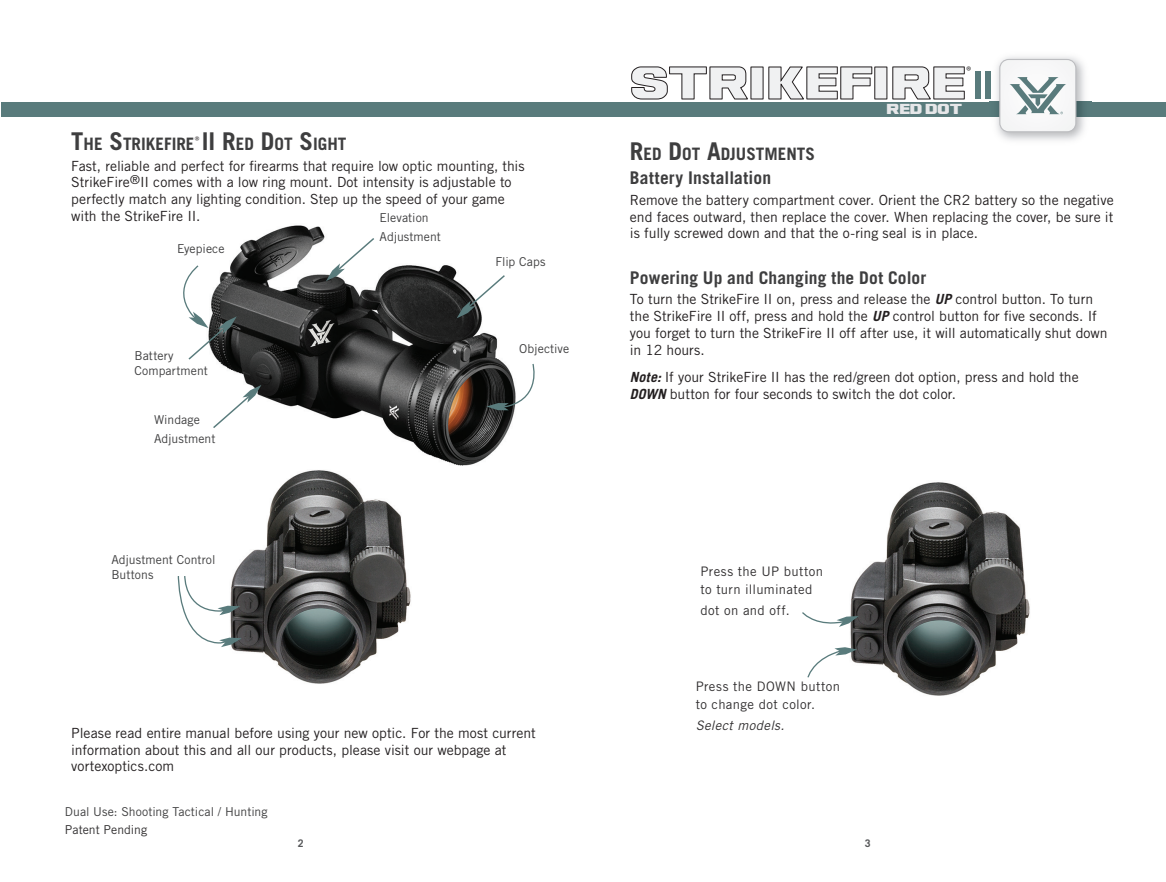
<style>
.page{position:relative;width:1166px;height:882px;background:#fff}
.page>*{position:absolute;margin:0;border:0;box-sizing:border-box;transform-origin:0 0}
.t1{font:700 17.5px "Trade Gothic LT Std";letter-spacing:.01em;color:#3e3e3f}
.t2{font:700 17.15px "Trade Gothic LT Std";color:#3e3e3f}
.t3{font:14px/16.8px "Trade Gothic LT Std";color:#231f20}
.t4{font:13.12px/17.5px "Trade Gothic LT Std";letter-spacing:.03em;color:#312f30}
.t5{font:italic 13.12px "Trade Gothic LT Std";letter-spacing:.02em;color:#312f30}
.t6{font:12.42px "Myriad Pro";color:#312f30}
.t7{font:12.25px/18.6px "Trade Gothic LT Std";letter-spacing:.005em;color:#3e3e3f}
.t8{font:12.25px "Trade Gothic LT Std";letter-spacing:.005em;color:#312f30}
.t9{font:11.38px "Ash";color:#e6e7e9}
.t10{font:700 10.5px "Trade Gothic LT Std";color:#57585a}
.s1{font-size:24.5px}
.s2{font-weight:700;font-style:italic}
</style>
<div class="page">
<div style="left:1px;top:102px;width:1165px;height:14px;background:#597b7c"></div>
<img style="left:989px;top:56px;width:102px;height:85px">
<img style="left:989px;top:102px;width:102px;height:14px">
<div style="left:975px;top:71px;width:5px;height:28px;background:#597b7c"></div>
<div style="left:985px;top:71px;width:6px;height:28px;background:#597b7c"></div>
<svg style="left:631px;top:66px;width:334px;height:34px"></svg>
<svg style="left:999px;top:59px;width:77px;height:73px"></svg>
<img style="left:231px;top:470px;width:180px;height:214px">
<img style="left:217px;top:225px;width:298px;height:241px">
<svg style="left:486px;top:363px;width:49px;height:47px"></svg>
<svg style="left:326px;top:238px;width:48px;height:43px"></svg>
<svg style="left:213px;top:385px;width:48px;height:43px"></svg>
<svg style="left:183px;top:265px;width:54px;height:95px"></svg>
<svg style="left:456px;top:275px;width:49px;height:43px"></svg>
<svg style="left:177px;top:575px;width:65px;height:72px"></svg>
<img style="left:850px;top:482px;width:180px;height:214px">
<svg style="left:802px;top:611px;width:56px;height:16px"></svg>
<svg style="left:807px;top:647px;width:50px;height:32px"></svg>
<p class="t6" style="left:966px;top:63px;width:7px">®</p>
<p class="t2" style="left:71px;top:133px;width:276px"><span class="s1">T</span>HE <span class="s1">S</span>TRIKEFIRE<sup>®</sup><span class="s1">II R</span>ED <span class="s1">D</span>OT <span class="s1">S</span>IGHT</p>
<p class="t3" style="left:71px;top:157px;width:455px">Fast, reliable and perfect for firearms that require low optic mounting, this StrikeFire<sup>®</sup>II comes with a low ring mount. Dot intensity is adjustable to perfectly match any lighting condition. Step up the speed of your game with the StrikeFire II.</p>
<p class="t7" style="left:379px;top:208px;width:63px">Elevation<br>Adjustment</p>
<p class="t7" style="left:177px;top:239px;width:49px">Eyepiece</p>
<p class="t7" style="left:495px;top:252px;width:52px">Flip Caps</p>
<p class="t7" style="left:134px;top:349px;width:75px;line-height:14.7px">Battery<br>Compartment</p>
<p class="t7" style="left:154px;top:411px;width:63px">Windage<br>Adjustment</p>
<p class="t7" style="left:111px;top:552px;width:106px;line-height:14.7px">Adjustment Control<br>Buttons</p>
<p class="t7" style="left:519px;top:339px;width:51px">Objective</p>
<p class="t3" style="left:71px;top:724px;width:466px">Please read entire manual before using your new optic. For the most current information about this and all our products, please visit our webpage at vortexoptics.com</p>
<p class="t7" style="left:65px;top:802px;width:204px">Dual Use: Shooting Tactical / Hunting</p>
<p class="t8" style="left:65px;top:822px;width:84px">Patent Pending</p>
<p class="t9" style="left:887px;top:103px;width:77px">RED DOT</p>
<p class="t2" style="left:630px;top:143px;width:177px"><span class="s1">R</span>ED <span class="s1">D</span>OT <span class="s1">A</span>DJUSTMENTS</p>
<p class="t1" style="left:630px;top:167px;width:143px">Battery Installation</p>
<p class="t3" style="left:630px;top:191px;width:485px;text-align:justify">Remove the battery compartment cover. Orient the CR2 battery so the negative end faces outward, then replace the cover. When replacing the cover, be sure it is fully screwed down and that the o-ring seal is in place.</p>
<p class="t1" style="left:630px;top:267px;width:298px">Powering Up and Changing the Dot Color</p>
<p class="t3" style="left:630px;top:291px;width:479px">To turn the StrikeFire II on, press and release the <span class="s2">UP</span> control button. To turn the StrikeFire II off, press and hold the <span class="s2">UP</span> control button for five seconds. If you forget to turn the StrikeFire II off after use, it will automatically shut down in 12 hours.</p>
<p class="t3" style="left:630px;top:368px;width:450px"><span class="s2">Note:</span> If your StrikeFire II has the red/green dot option, press and hold the<br><span class="s2">DOWN</span> button for four seconds to switch the dot color.</p>
<p class="t4" style="left:700px;top:563px;width:124px">Press the UP button to turn illuminated</p>
<p class="t4" style="left:700px;top:602px;width:91px">dot on and off.</p>
<p class="t4" style="left:695px;top:678px;width:146px">Press the DOWN button to change dot color.</p>
<p class="t5" style="left:695px;top:717px;width:90px">Select models.</p>
<p class="t10" style="left:298px;top:837px;width:7px">2</p>
<p class="t10" style="left:865px;top:837px;width:7px">3</p>
</div>
